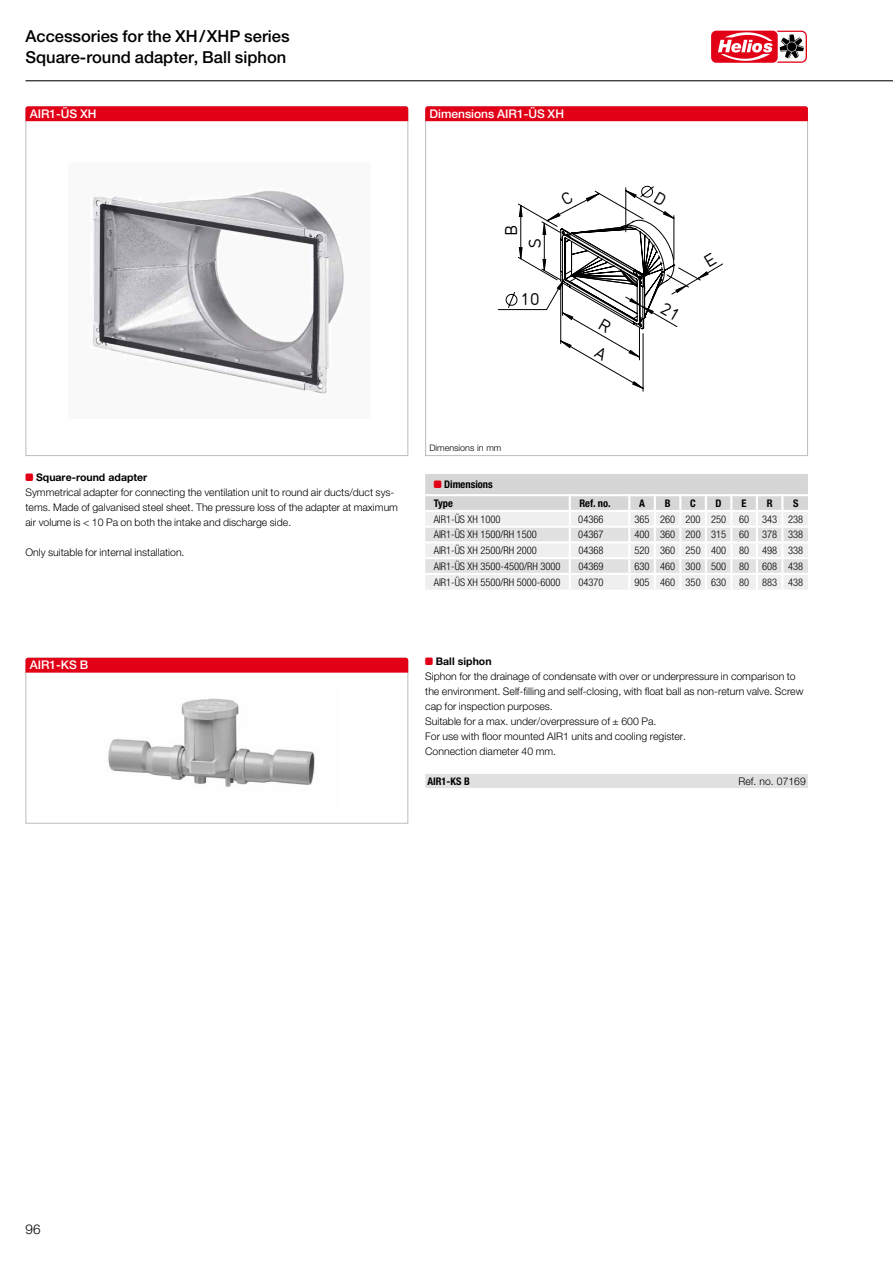
<style>
.page{position:relative;width:893px;height:1263px;background:#fff}
.page>*{position:absolute;margin:0;border:0;box-sizing:border-box;transform-origin:0 0}
.t1{font:500 16.5px/21px "Helvetica Neue LTW1 G";color:#000}
.t2{font:16.05px "DIN17 SB";color:#000}
.t3{font:300 13.5px "Helvetica Neue LTW1 G";color:#000}
.t4{font:500 12px "Helvetica Neue LTW1 G";color:#fff}
.t5{font:300 10.5px/15px "Helvetica Neue LTW1 G";color:#000}
.t6{font:300 condensed 10.5px "Helvetica Neue LTW1 G";color:#000}
.t7{font:700 condensed 10.5px/19px "Helvetica Neue LTW1 G";color:#000}
.t8{font:300 9px "Helvetica Neue LTW1 G";color:#000}
.s1{font-family:"Helios";font-weight:400;color:#e20017}
.s2{font-weight:700}
.s3{font-family:"Helios";font-weight:400;font-stretch:normal;color:#e20017}
</style>
<div class="page">
<div style="left:425px;top:774px;width:383px;height:14px;background:#e1e1e1"></div>
<svg style="left:425px;top:474px;width:383px;height:115px"></svg>
<svg style="left:25px;top:657px;width:384px;height:167px"></svg>
<svg style="left:25px;top:107px;width:384px;height:349px"></svg>
<div style="left:26px;top:106px;width:382px;height:15px;background:#e20017"></div>
<svg style="left:425px;top:121px;width:383px;height:335px"></svg>
<svg style="left:425px;top:106px;width:383px;height:15px;background:#e1041a"></svg>
<img style="left:68px;top:163px;width:303px;height:256px">
<div style="left:492px;top:170px;width:249px;height:223px;background:#fff"></div>
<div style="left:26px;top:658px;width:382px;height:15px;background:#e20017"></div>
<hr style="left:26px;top:80px;width:867px;height:1px;background:#000">
<svg style="left:711px;top:30px;width:96px;height:33px"></svg>
<svg style="left:498px;top:186px;width:225px;height:206px"></svg>
<h1 class="t1" style="left:26px;top:25px;width:266px">Accessories for the XH/XHP series<br>Square-round adapter, Ball siphon</h1>
<p class="t4" style="left:30px;top:107px;width:68px">AIR1-ÜS XH</p>
<p class="t4" style="left:429px;top:107px;width:136px">Dimensions AIR1-ÜS XH</p>
<h2 class="t2" style="left:501px;top:236px;width:12px;rotate:-90deg">B</h2>
<h2 class="t2" style="left:524px;top:248px;width:11px;rotate:-90deg">S</h2>
<h2 class="t2" style="left:521px;top:289px;width:20px">10</h2>
<p class="t5" style="left:26px;top:470px;width:374px"><span class="s1">B</span> <span class="s2">Square-round adapter<br></span>Symmetrical adapter for connecting the ventilation unit to round air ducts/duct sys&shy;tems. Made of galvanised steel sheet. The pressure loss of the adapter at maximum air volume is &lt; 10 Pa on both the intake and discharge side.</p>
<p class="t5" style="left:26px;top:545px;width:161px">Only suitable for internal installation.</p>
<p class="t8" style="left:429px;top:442px;width:73px">Dimensions in mm</p>
<p class="t7" style="left:434px;top:475px;width:61px"><span class="s3">B</span> Dimensions<br>Type</p>
<p class="t7" style="left:579px;top:494px;width:33px">Ref. no.</p>
<p class="t7" style="left:639px;top:494px;width:7px">A</p>
<p class="t7" style="left:665px;top:494px;width:7px">B</p>
<p class="t7" style="left:690px;top:494px;width:7px">C</p>
<p class="t7" style="left:716px;top:494px;width:8px">D</p>
<p class="t7" style="left:742px;top:494px;width:7px">E</p>
<p class="t7" style="left:767px;top:494px;width:7px">R</p>
<p class="t7" style="left:793px;top:494px;width:7px">S</p>
<p class="t6" style="left:434px;top:513px;width:68px">AIR1-ÜS XH 1000</p>
<p class="t6" style="left:578px;top:513px;width:27px">04366</p>
<p class="t6" style="left:634px;top:513px;width:170px">365 260 200 250 60 343 238</p>
<p class="t6" style="left:434px;top:528px;width:105px">AIR1-ÜS XH 1500/RH 1500</p>
<p class="t6" style="left:578px;top:528px;width:27px">04367</p>
<p class="t6" style="left:634px;top:528px;width:170px">400 360 200 315 60 378 338</p>
<p class="t6" style="left:434px;top:544px;width:105px">AIR1-ÜS XH 2500/RH 2000</p>
<p class="t6" style="left:578px;top:544px;width:27px">04368</p>
<p class="t6" style="left:635px;top:544px;width:170px">520 360 250 400 80 498 338</p>
<p class="t6" style="left:434px;top:560px;width:128px">AIR1-ÜS XH 3500-4500/RH 3000</p>
<p class="t6" style="left:578px;top:560px;width:27px">04369</p>
<p class="t6" style="left:635px;top:560px;width:170px">630 460 300 500 80 608 438</p>
<p class="t6" style="left:434px;top:576px;width:128px">AIR1-ÜS XH 5500/RH 5000-6000</p>
<p class="t6" style="left:578px;top:576px;width:27px">04370</p>
<p class="t6" style="left:635px;top:576px;width:170px">905 460 350 630 80 883 438</p>
<p class="t4" style="left:30px;top:658px;width:60px">AIR1-KS B</p>
<p class="t5" style="left:425px;top:654px;width:380px"><span class="s1">B</span> <span class="s2">Ball siphon<br></span>Siphon for the drainage of condensate with over or underpressure in comparison to the environment. Self-filling and self-closing, with float ball as non-return valve. Screw cap for inspection purposes.<br>Suitable for a max. under/overpressure of ± 600 Pa.<br>For use with floor mounted AIR1 units and cooling register.<br>Connection diameter 40 mm.</p>
<p class="t7" style="left:427px;top:772px;width:44px">AIR1-KS B</p>
<p class="t5" style="left:738px;top:774px;width:69px">Ref. no. 07169</p>
<p class="t3" style="left:26px;top:1221px;width:17px">96</p>
</div>
